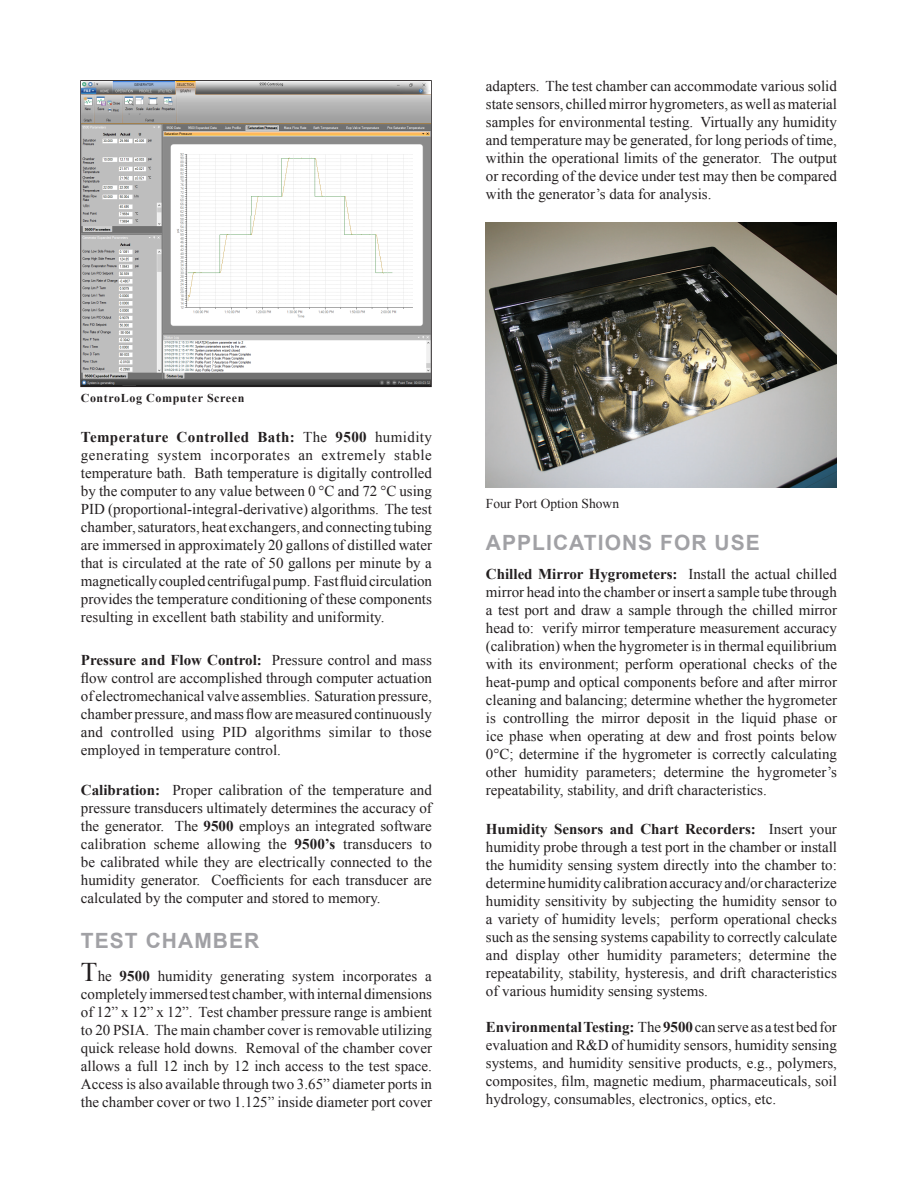
<style>
.page{position:relative;width:918px;height:1188px;background:#fff}
.page>*{position:absolute;margin:0;border:0;box-sizing:border-box;transform-origin:0 0}
.t1{font:700 21px "Arial";letter-spacing:.05em;color:#a1a1a5}
.t2{font:15px/18px "Times New Roman";color:#231f20;text-align:justify}
.t3{font:13.5px "Times New Roman";color:#231f20}
.t4{font:700 12px "Times New Roman";letter-spacing:.05em;color:#231f20}
.s1{font-weight:700}
.s2{font-size:27px}
</style>
<div class="page">
<img style="left:81px;top:82px;width:349px;height:304px">
<img style="left:485px;top:222px;width:352px;height:265px">
<p class="t2" style="left:486px;top:77px;width:353px">adapters. The test chamber can accommodate various solid state sensors, chilled mirror hygrometers, as well as material samples for environmental testing. Virtually any humidity and temperature may be generated, for long periods of time, within the operational limits of the generator. The output or recording of the device under test may then be compared with the generator’s data for analysis.</p>
<p class="t4" style="left:81px;top:390px;width:165px">ControLog Computer Screen</p>
<p class="t2" style="left:81px;top:428px;width:353px"><span class="s1">Temperature Controlled Bath:</span> The <span class="s1">9500</span> humidity generating system incorporates an extremely stable temperature bath. Bath temperature is digitally controlled by the computer to any value between 0 °C and 72 °C using PID (proportional-integral-derivative) algorithms. The test chamber, saturators, heat exchangers, and connecting tubing are immersed in approximately 20 gallons of distilled water that is circulated at the rate of 50 gallons per minute by a magnetically coupled centrifugal pump. Fast fluid circulation provides the temperature conditioning of these components resulting in excellent bath stability and uniformity.</p>
<p class="t2" style="left:81px;top:651px;width:353px"><span class="s1">Pressure and Flow Control:</span> Pressure control and mass flow control are accomplished through computer actuation of electromechanical valve assemblies. Saturation pressure, chamber pressure, and mass flow are measured continuously and controlled using PID algorithms similar to those employed in temperature control.</p>
<p class="t2" style="left:81px;top:780px;width:353px"><span class="s1">Calibration:</span> Proper calibration of the temperature and pressure transducers ultimately determines the accuracy of the generator. The <span class="s1">9500</span> employs an integrated software calibration scheme allowing the <span class="s1">9500’s</span> transducers to be calibrated while they are electrically connected to the humidity generator. Coefficients for each transducer are calculated by the computer and stored to memory.</p>
<p class="t1" style="left:81px;top:926px;width:180px">TEST CHAMBER</p>
<p class="t2" style="left:81px;top:966px;width:353px"><span class="s2">T</span>he <span class="s1">9500</span> humidity generating system incorporates a completely immersed test chamber, with internal dimensions of 12” x 12” x 12”. Test chamber pressure range is ambient to 20 PSIA. The main chamber cover is removable utilizing quick release hold downs. Removal of the chamber cover allows a full 12 inch by 12 inch access to the test space.<br>Access is also available through two 3.65” diameter ports in the chamber cover or two 1.125” inside diameter port cover</p>
<p class="t3" style="left:486px;top:494px;width:135px">Four Port Option Shown</p>
<p class="t1" style="left:486px;top:528px;width:275px">APPLICATIONS FOR USE</p>
<p class="t2" style="left:486px;top:564px;width:353px"><span class="s1">Chilled Mirror Hygrometers:</span> Install the actual chilled mirror head into the chamber or insert a sample tube through a test port and draw a sample through the chilled mirror head to: verify mirror temperature measurement accuracy (calibration) when the hygrometer is in thermal equilibrium with its environment; perform operational checks of the heat-pump and optical components before and after mirror cleaning and balancing; determine whether the hygrometer is controlling the mirror deposit in the liquid phase or ice phase when operating at dew and frost points below 0°C; determine if the hygrometer is correctly calculating other humidity parameters; determine the hygrometer’s repeatability, stability, and drift characteristics.</p>
<p class="t2" style="left:486px;top:819px;width:353px"><span class="s1">Humidity Sensors and Chart Recorders:</span> Insert your humidity probe through a test port in the chamber or install the humidity sensing system directly into the chamber to: determine humidity calibration accuracy and/or characterize humidity sensitivity by subjecting the humidity sensor to a variety of humidity levels; perform operational checks such as the sensing systems capability to correctly calculate and display other humidity parameters; determine the repeatability, stability, hysteresis, and drift characteristics of various humidity sensing systems.</p>
<p class="t2" style="left:486px;top:1017px;width:353px"><span class="s1">Environmental Testing:</span> The <span class="s1">9500</span> can serve as a test bed for evaluation and R&amp;D of humidity sensors, humidity sensing systems, and humidity sensitive products, e.g., polymers, composites, film, magnetic medium, pharmaceuticals, soil hydrology, consumables, electronics, optics, etc.</p>
</div>
